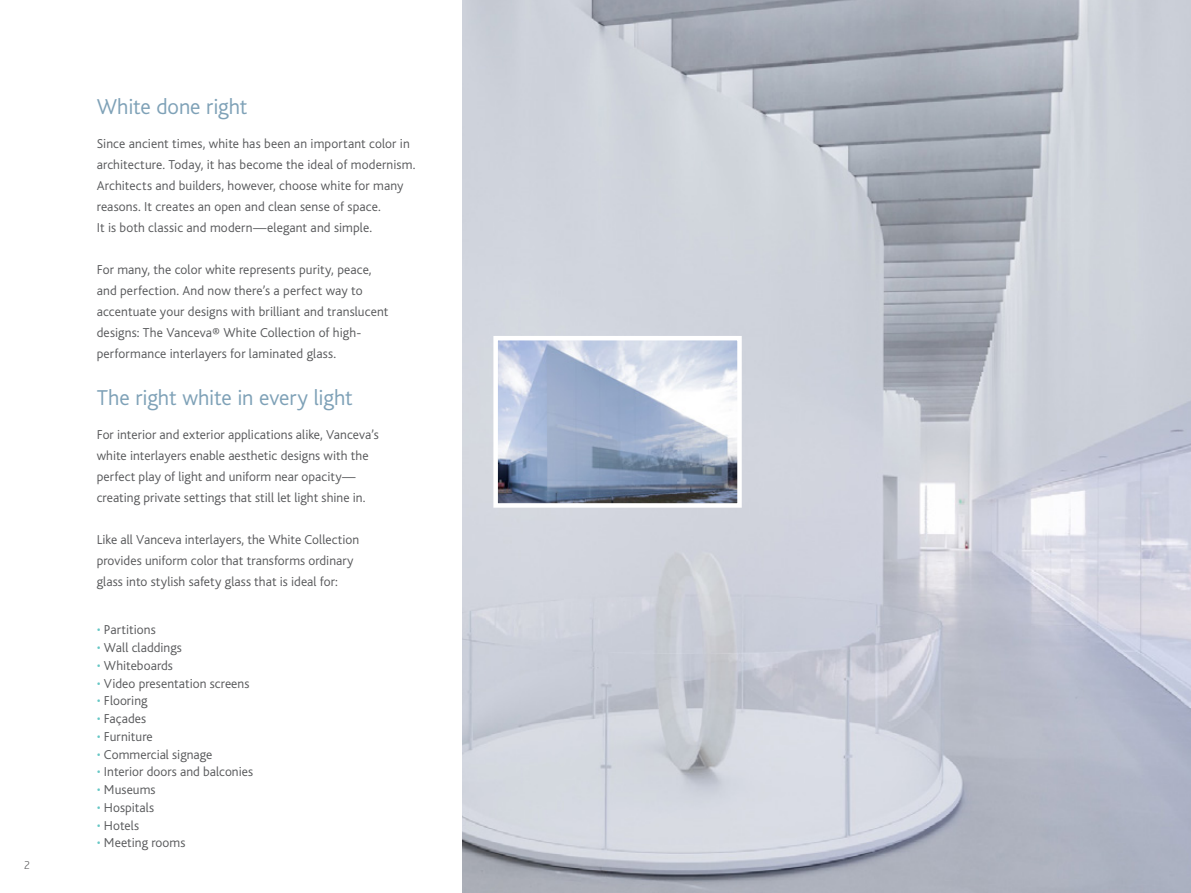
<style>
.page{position:relative;width:1191px;height:893px;background:#fff}
.page>*{position:absolute;margin:0;border:0;box-sizing:border-box;transform-origin:0 0}
.head{font:300 22.5px "Bliss";letter-spacing:-.01em;color:#7ea1b7}
.Body_copy{font:300 13.5px/21px "Bliss";letter-spacing:.005em;color:#57585a}
.Body_copy-2{font:200 12px "Bliss Pro";color:#57585a}
.s1{color:#66c7c5}
</style>
<div class="page">
<img style="left:462px;top:0;width:729px;height:893px">
<img style="left:498px;top:341px;width:238px;height:162px">
<div style="left:493px;top:336px;width:248px;height:172px;border:4px solid #fff"></div>
<p class="Body_copy-2" style="left:24px;top:858px;width:7px">2</p>
<p class="head" style="left:97px;top:95px;width:152px">White done right</p>
<p class="Body_copy" style="left:97px;top:134px;width:320px">Since ancient times, white has been an important color in architecture. Today, it has become the ideal of modernism.<br>Architects and builders, however, choose white for many reasons. It creates an open and clean sense of space.<br>It is both classic and modern—elegant and simple.</p>
<p class="Body_copy" style="left:97px;top:260px;width:293px">For many, the color white represents purity, peace, and perfection. And now there’s a perfect way to accentuate your designs with brilliant and translucent designs: The Vanceva® White Collection of high&shy;performance interlayers for laminated glass.</p>
<p class="head" style="left:97px;top:386px;width:258px">The right white in every light</p>
<p class="Body_copy" style="left:97px;top:425px;width:283px">For interior and exterior applications alike, Vanceva’s white interlayers enable aesthetic designs with the perfect play of light and uniform near opacity— creating private settings that still let light shine in.</p>
<p class="Body_copy" style="left:97px;top:530px;width:264px">Like all Vanceva interlayers, the White Collection provides uniform color that transforms ordinary glass into stylish safety glass that is ideal for:</p>
<p class="Body_copy" style="left:97px;top:620px;width:60px"><span class="s1">•</span> Partitions</p>
<p class="Body_copy" style="left:97px;top:637px;width:87px"><span class="s1">•</span> Wall claddings</p>
<p class="Body_copy" style="left:97px;top:655px;width:78px"><span class="s1">•</span> Whiteboards</p>
<p class="Body_copy" style="left:97px;top:673px;width:154px"><span class="s1">•</span> Video presentation screens</p>
<p class="Body_copy" style="left:97px;top:691px;width:52px"><span class="s1">•</span> Flooring</p>
<p class="Body_copy" style="left:97px;top:708px;width:51px"><span class="s1">•</span> Façades</p>
<p class="Body_copy" style="left:97px;top:726px;width:57px"><span class="s1">•</span> Furniture</p>
<p class="Body_copy" style="left:97px;top:744px;width:117px"><span class="s1">•</span> Commercial signage</p>
<p class="Body_copy" style="left:97px;top:762px;width:158px"><span class="s1">•</span> Interior doors and balconies</p>
<p class="Body_copy" style="left:97px;top:779px;width:60px"><span class="s1">•</span> Museums</p>
<p class="Body_copy" style="left:97px;top:797px;width:59px"><span class="s1">•</span> Hospitals</p>
<p class="Body_copy" style="left:97px;top:815px;width:44px"><span class="s1">•</span> Hotels</p>
<p class="Body_copy" style="left:97px;top:833px;width:90px"><span class="s1">•</span> Meeting rooms</p>
</div>
